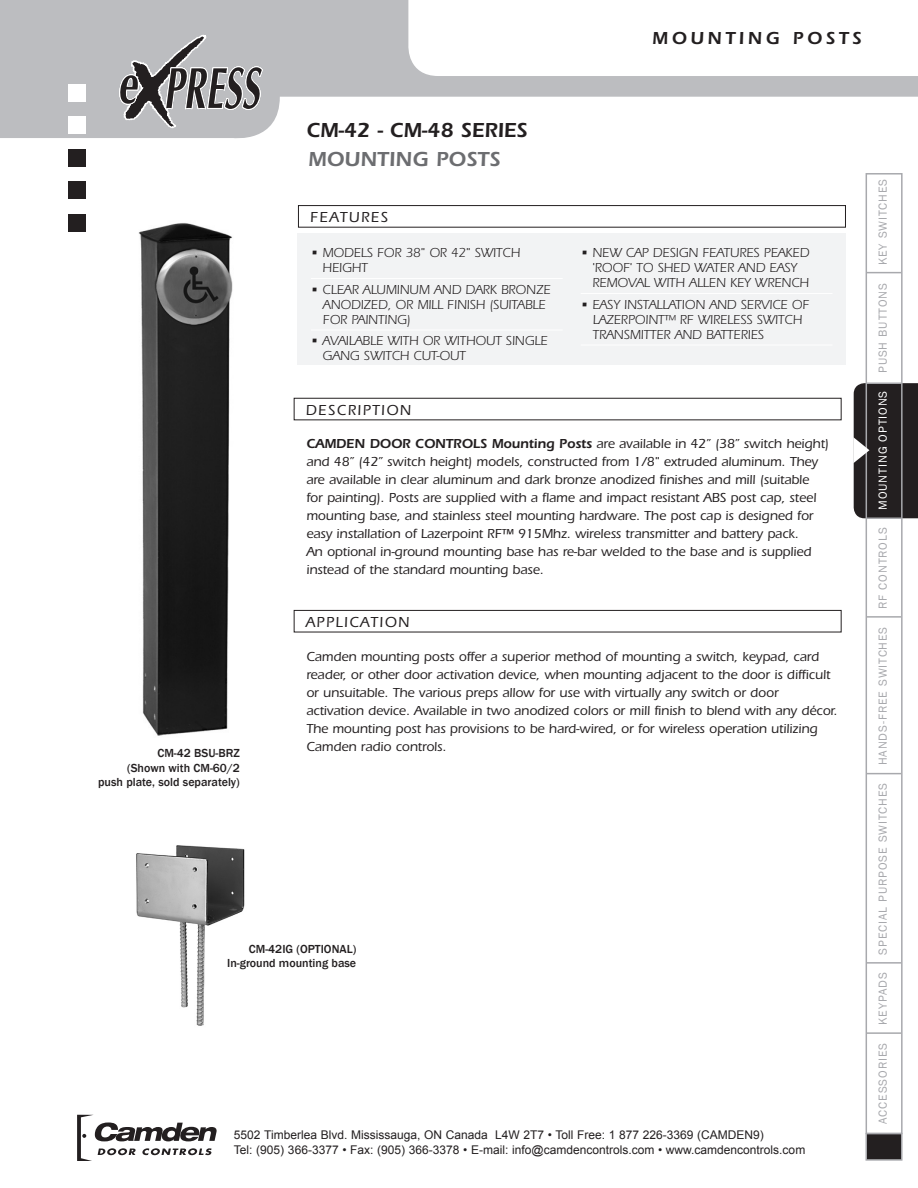
<style>
.page{position:relative;width:918px;height:1188px;background:#fff}
.page>*{position:absolute;margin:0;border:0;box-sizing:border-box;transform-origin:0 0}
.SS-H1{font:600 21px "Itc Eras";letter-spacing:-.005em;color:#231f20}
.SS-H2__70_GRAY{font:600 21px "Itc Eras";letter-spacing:.01em;color:#6c6d70}
.main_head_top_page{font:600 18px "Itc Eras";letter-spacing:.2em;color:#231f20}
.SS-H3__inside_white{font:500 15px "Itc Eras";letter-spacing:.1em;color:#231f20}
.SS-Body_Text{font:500 13.5px/18px "Itc Eras";letter-spacing:-.005em;color:#231f20}
.SS-Text_Features{font:13.5px/15px "Itc Eras";letter-spacing:-.005em;color:#231f20}
.t1{font:12px "Arial";color:#231f20}
.SS-Image_Description{font:500 12px/14.4px "Franklin Gothic";color:#231f20;text-align:right}
.side_text{font:12px "Franklin Gothic";letter-spacing:.075em;color:#a8a9ad}
.side_text-2{font:12px "Franklin Gothic";letter-spacing:.075em;color:#fff}
.s1{font-weight:600}
</style>
<div class="page">
<svg style="left:0;top:0;width:918px;height:139px"></svg>
<div style="left:69px;top:84px;width:17px;height:18px;background:#fff"></div>
<div style="left:69px;top:117px;width:17px;height:17px;background:#fff"></div>
<div style="left:69px;top:149px;width:17px;height:18px;background:#231f20"></div>
<div style="left:69px;top:181px;width:17px;height:18px;background:#231f20"></div>
<div style="left:69px;top:214px;width:17px;height:17px;background:#231f20"></div>
<svg style="left:119px;top:27px;width:144px;height:103px;background:#9f9fa1"></svg>
<hr style="left:867px;top:773px;width:34px;height:1px;background:#a8a9ad">
<hr style="left:867px;top:962px;width:34px;height:2px;background:#a8a9ad">
<hr style="left:867px;top:1032px;width:34px;height:2px;background:#a8a9ad">
<div style="left:866px;top:173px;width:37px;height:961px;border:2px solid #a8a9ad"></div>
<hr style="left:867px;top:272px;width:34px;height:1px;background:#a8a9ad">
<hr style="left:867px;top:382px;width:34px;height:2px;background:#a8a9ad">
<hr style="left:867px;top:616px;width:34px;height:2px;background:#a8a9ad">
<hr style="left:867px;top:518px;width:34px;height:1px;background:#a8a9ad">
<div style="left:866px;top:1134px;width:36px;height:26px;background:#231f20"></div>
<div style="left:865px;top:1133px;width:38px;height:28px;border:2px solid #a8a9ad"></div>
<svg style="left:853px;top:383px;width:65px;height:135px;background:#322e2f"></svg>
<div style="left:298px;top:205px;width:548px;height:23px;border:1px solid #231f20"></div>
<svg style="left:77px;top:1115px;width:140px;height:46px"></svg>
<div style="left:297px;top:233px;width:549px;height:132px;background:#f2f3f4"></div>
<div style="left:294px;top:398px;width:548px;height:22px;border:1px solid #231f20"></div>
<div style="left:294px;top:610px;width:548px;height:22px;border:1px solid #231f20"></div>
<hr style="left:311px;top:278px;width:252px;height:1px;background:#fff">
<hr style="left:311px;top:330px;width:252px;height:1px;background:#fff">
<hr style="left:581px;top:293px;width:252px;height:1px;background:#fff">
<hr style="left:581px;top:345px;width:252px;height:1px;background:#fff">
<img style="left:138px;top:223px;width:95px;height:513px">
<img style="left:136px;top:845px;width:109px;height:181px">
<p class="main_head_top_page" style="left:652px;top:28px;width:211px">MOUNTING POSTS</p>
<p class="SS-H1" style="left:307px;top:118px;width:223px">CM-42 - CM-48 SERIES</p>
<p class="SS-H2__70_GRAY" style="left:308px;top:147px;width:194px">MOUNTING POSTS</p>
<p class="SS-H3__inside_white" style="left:310px;top:209px;width:79px">FEATURES</p>
<p class="SS-Text_Features" style="left:323px;top:245px;width:199px;text-indent:-12px">• MODELS FOR 38" OR 42" SWITCH<br>HEIGHT</p>
<p class="SS-Text_Features" style="left:323px;top:282px;width:229px;text-indent:-12px">• CLEAR ALUMINUM AND DARK BRONZE<br>ANODIZED, OR MILL FINISH (SUITABLE<br>FOR PAINTING)</p>
<p class="SS-Text_Features" style="left:323px;top:333px;width:227px;text-indent:-12px">• AVAILABLE WITH OR WITHOUT SINGLE<br>GANG SWITCH CUT-OUT</p>
<p class="SS-H3__inside_white" style="left:306px;top:402px;width:107px">DESCRIPTION</p>
<p class="SS-Text_Features" style="left:592px;top:245px;width:219px;text-indent:-12px">• NEW CAP DESIGN FEATURES PEAKED 'ROOF' TO SHED WATER AND EASY<br>REMOVAL WITH ALLEN KEY WRENCH</p>
<p class="SS-Text_Features" style="left:593px;top:297px;width:218px;text-indent:-12px">• EASY INSTALLATION AND SERVICE OF<br>LAZERPOINT™ RF WIRELESS SWITCH<br>TRANSMITTER AND BATTERIES</p>
<p class="SS-Image_Description" style="left:98px;top:746px;width:143px">CM-42 BSU-BRZ<br>(Shown with CM-60/2<br>push plate, sold separately)</p>
<p class="SS-Body_Text" style="left:306px;top:435px;width:524px"><span class="s1">CAMDEN DOOR CONTROLS Mounting Posts</span> are available in 42” (38” switch height) and 48” (42” switch height) models, constructed from 1/8" extruded aluminum. They are available in clear aluminum and dark bronze anodized finishes and mill (suitable for painting). Posts are supplied with a flame and impact resistant ABS post cap, steel mounting base, and stainless steel mounting hardware. The post cap is designed for easy installation of Lazerpoint RF™ 915Mhz. wireless transmitter and battery pack.<br>An optional in-ground mounting base has re-bar welded to the base and is supplied instead of the standard mounting base.</p>
<p class="SS-H3__inside_white" style="left:306px;top:614px;width:105px">APPLICATION</p>
<p class="SS-Body_Text" style="left:306px;top:647px;width:533px">Camden mounting posts offer a superior method of mounting a switch, keypad, card reader, or other door activation device, when mounting adjacent to the door is difficult or unsuitable. The various preps allow for use with virtually any switch or door activation device. Available in two anodized colors or mill finish to blend with any décor.<br>The mounting post has provisions to be hard-wired, or for wireless operation utilizing Camden radio controls.</p>
<p class="SS-Image_Description" style="left:227px;top:942px;width:131px">CM-42IG (OPTIONAL)<br>In-ground mounting base</p>
<p class="t1" style="left:234px;top:1127px;width:531px">5502 Timberlea Blvd. Mississauga, ON Canada L4W 2T7 • Toll Free: 1 877 226-3369 (CAMDEN9)</p>
<p class="t1" style="left:234px;top:1142px;width:573px">Tel: (905) 366-3377 • Fax: (905) 366-3378 • E-mail: info@camdencontrols.com • www.camdencontrols.com</p>
<p class="side_text" style="left:875px;top:265px;width:88px;rotate:-90deg">KEY SWITCHES</p>
<p class="side_text" style="left:875px;top:373px;width:91px;rotate:-90deg">PUSH BUTTONS</p>
<p class="side_text-2" style="left:875px;top:510px;width:121px;rotate:-90deg">MOUNTING OPTIONS</p>
<p class="side_text" style="left:875px;top:609px;width:83px;rotate:-90deg">RF CONTROLS</p>
<p class="side_text" style="left:875px;top:765px;width:140px;rotate:-90deg">HANDS-FREE SWITCHES</p>
<p class="side_text" style="left:875px;top:955px;width:173px;rotate:-90deg">SPECIAL PURPOSE SWITCHES</p>
<p class="side_text" style="left:875px;top:1025px;width:54px;rotate:-90deg">KEYPADS</p>
<p class="side_text" style="left:875px;top:1124px;width:82px;rotate:-90deg">ACCESSORIES</p>
</div>
